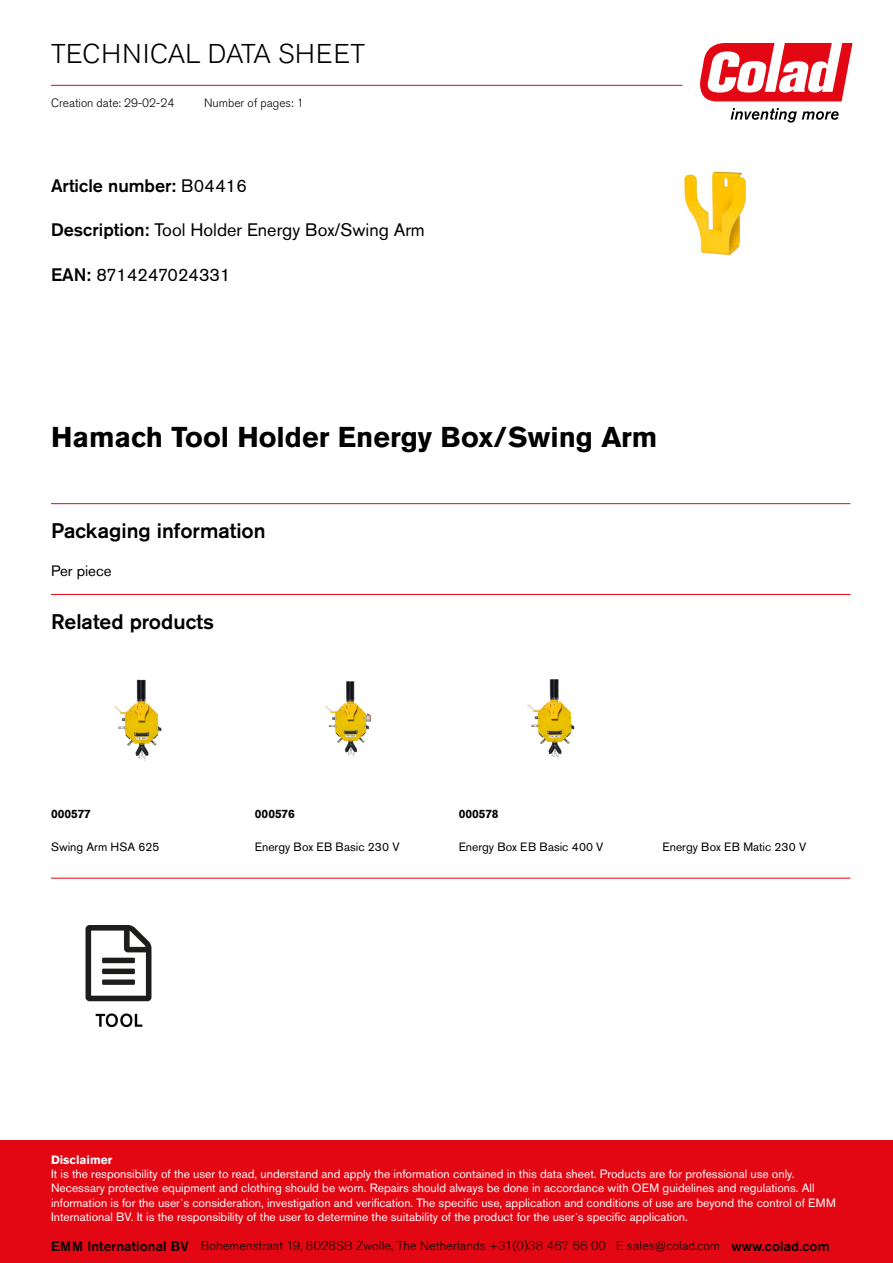
<style>
.page{position:relative;width:893px;height:1263px;background:#fff}
.page>*{position:absolute;margin:0;border:0;box-sizing:border-box;transform-origin:0 0}
.t1{font:700 28.5px "Akzidenz Grotesk Pro";color:#000}
.t2{font:300 27px "Akzidenz Grotesk Pro";letter-spacing:.01em;color:#000}
.t3{font:500 21px "Akzidenz Grotesk Pro";color:#000}
.t4{font:18px "Akzidenz Grotesk Pro";color:#000}
.t5{font:500 18px "Akzidenz Grotesk Pro";color:#000}
.t6{font:15px "Akzidenz Grotesk Pro";color:#000}
.t7{font:300 12.6px "Akzidenz Grotesk Pro";letter-spacing:.01em;color:#000}
.t8{font:12px/14.4px "Akzidenz Grotesk Pro";color:#fff}
.t9{font:12px "Akzidenz Grotesk Pro";color:#000}
.t10{font:300 12px "Akzidenz Grotesk Pro";color:#000}
.t11{font:700 12px "Akzidenz Grotesk Pro";color:#000}
.t12{font:700 12px "Akzidenz Grotesk Pro";color:#fff}
.s1{font-weight:400}
.s2{font-weight:500}
.s3{font-weight:500;font-size:13.65px}
</style>
<div class="page">
<svg style="left:700px;top:43px;width:152px;height:58px"></svg>
<svg style="left:731px;top:108px;width:108px;height:15px"></svg>
<hr style="left:51px;top:85px;width:631px;height:1px;background:#e30613">
<hr style="left:51px;top:503px;width:799px;height:1px;background:#e30613">
<hr style="left:51px;top:594px;width:799px;height:1px;background:#e30613">
<img style="left:114px;top:679px;width:48px;height:82px">
<img style="left:325px;top:681px;width:46px;height:76px">
<img style="left:527px;top:679px;width:48px;height:81px">
<hr style="left:51px;top:878px;width:799px;height:1px;background:#e30613">
<img style="left:85px;top:925px;width:67px;height:103px">
<div style="left:0;top:1141px;width:893px;height:122px;background:#e30613"></div>
<img style="left:684px;top:171px;width:62px;height:85px">
<h2 class="t2" style="left:51px;top:36px;width:316px">TECHNICAL DATA SHEET</h2>
<p class="t10" style="left:204px;top:95px;width:101px">Number of pages: 1</p>
<p class="t10" style="left:51px;top:95px;width:125px">Creation date: 29-02-24</p>
<h3 class="t5" style="left:51px;top:174px;width:197px">Article number: <span class="s1">B04416</span></h3>
<h3 class="t4" style="left:51px;top:218px;width:375px"><span class="s2">Description:</span> Tool Holder Energy Box/Swing Arm</h3>
<h3 class="t4" style="left:51px;top:263px;width:181px"><span class="s2">EAN:</span> 8714247024331</h3>
<h1 class="t1" style="left:51px;top:418px;width:608px">Hamach Tool Holder Energy Box/Swing Arm</h1>
<h3 class="t3" style="left:51px;top:517px;width:216px">Packaging information</h3>
<p class="t6" style="left:51px;top:561px;width:62px">Per piece</p>
<h3 class="t3" style="left:51px;top:608px;width:165px">Related products</h3>
<p class="t11" style="left:51px;top:806px;width:41px">000577</p>
<p class="t11" style="left:255px;top:806px;width:41px">000576</p>
<p class="t11" style="left:459px;top:806px;width:41px">000578</p>
<p class="t9" style="left:51px;top:838px;width:110px">Swing Arm HSA 625</p>
<p class="t9" style="left:255px;top:838px;width:146px">Energy Box EB Basic 230 V</p>
<p class="t9" style="left:459px;top:838px;width:146px">Energy Box EB Basic 400 V</p>
<p class="t9" style="left:663px;top:838px;width:145px">Energy Box EB Matic 230 V</p>
<p class="t12" style="left:51px;top:1152px;width:63px">Disclaimer</p>
<p class="t8" style="left:51px;top:1166px;width:786px">It is the responsibility of the user to read, understand and apply the information contained in this data sheet. Products are for professional use only.<br>Necessary protective equipment and clothing should be worn. Repairs should always be done in accordance with OEM guidelines and regulations. All information is for the user`s consideration, investigation and verification. The specific use, application and conditions of use are beyond the control of EMM International BV. It is the responsibility of the user to determine the suitability of the product for the user`s specific application.</p>
<p class="t7" style="left:51px;top:1238px;width:780px"><span class="s3">EMM International BV</span> Bohemenstraat 19, 8028SB Zwolle, The Netherlands +31(0)38 467 66 00 E sales@colad.com <span class="s3">www.colad.com</span></p>
</div>
